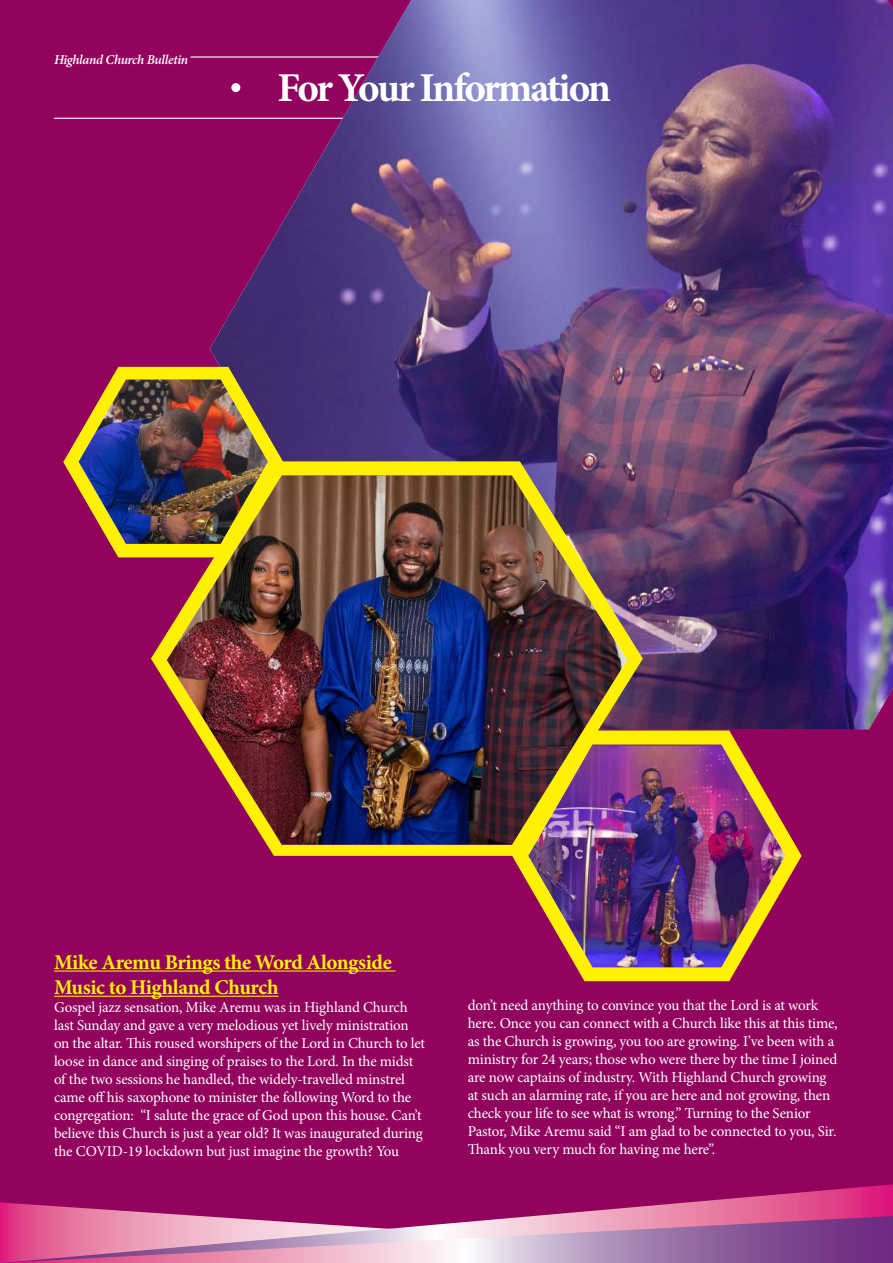
<style>
.page{position:relative;width:893px;height:1263px;background:#92035d}
.page>*{position:absolute;margin:0;border:0;box-sizing:border-box;transform-origin:0 0}
.t1{font:700 40.95px "Minion Pro";letter-spacing:-.06em;color:#fff}
.t2{font:700 21px/25.2px "Minion Pro";letter-spacing:-.02em;color:#fff101}
.t3{font:15px/18px "Minion Pro";letter-spacing:-.015em;color:#fff}
.t4{font:italic 600 13.5px "Minion Pro";letter-spacing:-.03em;color:#fff}
</style>
<div class="page">
<svg style="left:0;top:1184px;width:893px;height:32px"></svg>
<hr style="left:54px;top:970px;width:342px;height:1px;background:#fff101">
<hr style="left:54px;top:996px;width:225px;height:1px;background:#fff101">
<hr style="left:190px;top:56px;width:649px;height:2px;background:#fff">
<hr style="left:54px;top:118px;width:785px;height:1px;background:#fff">
<img style="left:210px;top:0;width:683px;height:729px">
<svg style="left:63px;top:367px;width:220px;height:190px"></svg>
<img style="left:79px;top:380px;width:189px;height:164px">
<svg style="left:512px;top:730px;width:290px;height:251px"></svg>
<img style="left:528px;top:746px;width:257px;height:221px">
<div style="left:231px;top:83px;width:9px;height:9px;background:#fff;border-radius:50%"></div>
<img style="left:151px;top:461px;width:492px;height:395px">
<img style="left:167px;top:476px;width:460px;height:369px">
<svg style="left:0;top:1216px;width:893px;height:47px;background:#c686b1"></svg>
<p class="t4" style="left:54px;top:50px;width:136px">Highland Church Bulletin</p>
<h1 class="t1" style="left:278px;top:59px;width:335px">For Your Information</h1>
<h2 class="t2" style="left:54px;top:949px;width:339px">Mike Aremu Brings the Word Alongside<br>Music to Highland Church</h2>
<p class="t3" style="left:54px;top:998px;width:373px">Gospel jazz sensation, Mike Aremu was in Highland Church last Sunday and gave a very melodious yet lively ministration on the altar. This roused worshipers of the Lord in Church to let loose in dance and singing of praises to the Lord. In the midst of the two sessions he handled, the widely-travelled minstrel came off his saxophone to minister the following Word to the congregation: “I salute the grace of God upon this house. Can’t believe this Church is just a year old? It was inaugurated during the COVID-19 lockdown but just imagine the growth? You</p>
<p class="t3" style="left:468px;top:996px;width:371px">don’t need anything to convince you that the Lord is at work here. Once you can connect with a Church like this at this time, as the Church is growing, you too are growing. I’ve been with a ministry for 24 years; those who were there by the time I joined are now captains of industry. With Highland Church growing at such an alarming rate, if you are here and not growing, then check your life to see what is wrong.” Turning to the Senior Pastor, Mike Aremu said “I am glad to be connected to you, Sir.<br>Thank you very much for having me here”.</p>
</div>
